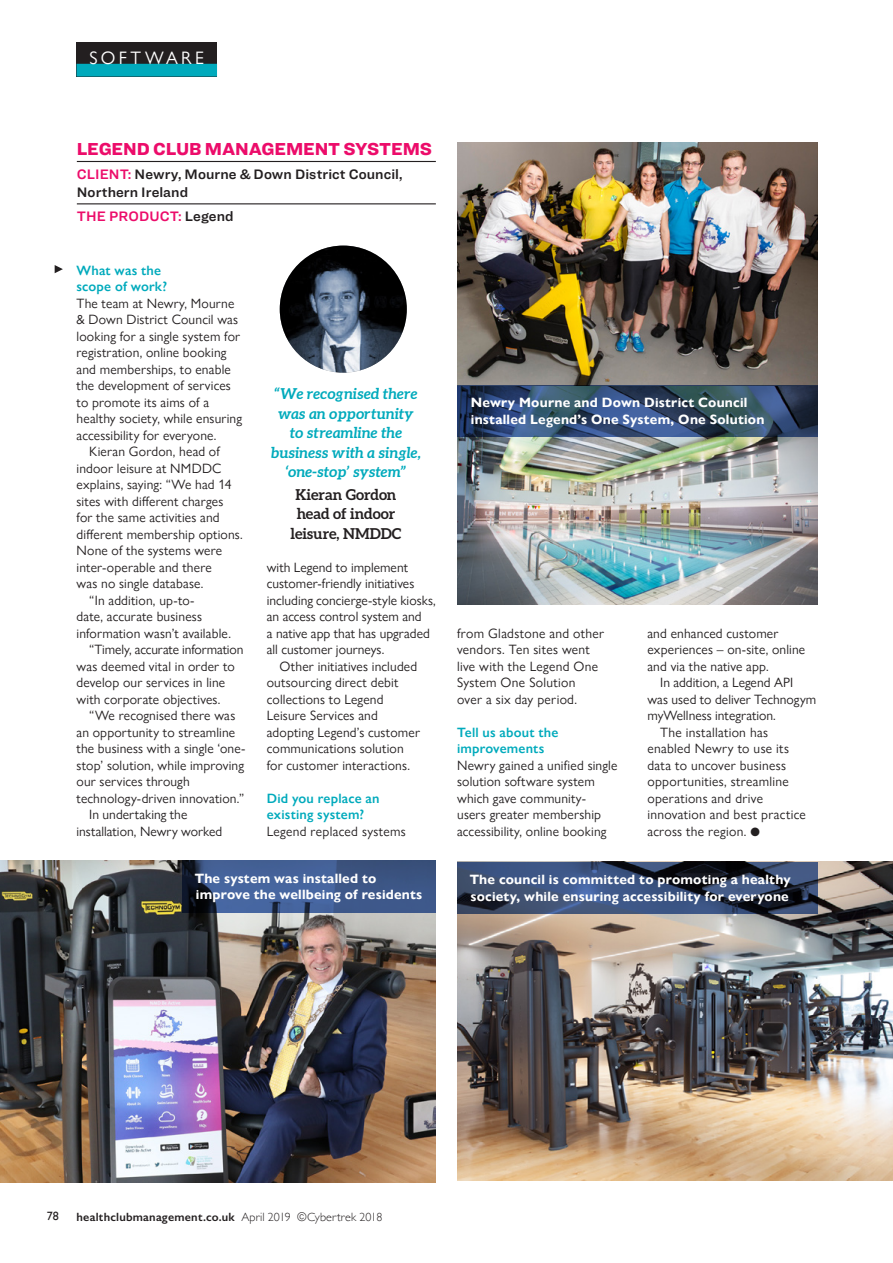
<style>
.page{position:relative;width:893px;height:1263px;background:#fff}
.page>*{position:absolute;margin:0;border:0;box-sizing:border-box;transform-origin:0 0}
.Soft_company{font:900 18px "Ringside";letter-spacing:-.01em;color:#ec0c6a}
.New_Slug{font:18px "Gill Sans Nova";letter-spacing:.19em;color:#fff}
.New_Blue_quote{font:italic 700 15px/19.5px "Aleo";color:#00aabc;text-align:center}
.New_Blue_quote-2{font:700 15px/19.5px "Aleo";letter-spacing:-.005em;color:#231f20;text-align:center}
.Soft_company-2{font:14.25px/18px "Ringside Regular Semi";letter-spacing:.005em;color:#231f20}
.Soft_company-3{font:14.25px "Ringside Regular Semi";letter-spacing:.01em;color:#ec0c6a}
.Soft_indent{font:13.5px/16.5px "Gill Sans Nova";letter-spacing:.01em;color:#231f20}
.t1{font:700 13.5px/16.5px "Gill Sans Nova";letter-spacing:.015em;color:#fff}
.Soft_question{font:600 13.5px/16.5px "Gill Sans Nova";letter-spacing:.015em;color:#00aabc}
.t2{font:600 12px "Gill Sans";letter-spacing:.02em;color:#231f20}
.Folio_Number{font:12px "Gill Sans";color:#231f20}
.s1{color:#ec0c6a}
.s2{color:#231f20}
.s3{font-weight:300}
</style>
<div class="page">
<img style="left:457px;top:143px;width:360px;height:461px">
<svg style="left:457px;top:385px;width:360px;height:52px;background:#30496a"></svg>
<hr style="left:77px;top:161px;width:359px;height:1px;background:#231f20">
<hr style="left:77px;top:203px;width:359px;height:1px;background:#231f20">
<div style="left:76px;top:43px;width:141px;height:34px;background:#231f20"></div>
<div style="left:76px;top:64px;width:141px;height:13px;background:#00aabc"></div>
<img style="left:0;top:860px;width:436px;height:322px">
<img style="left:457px;top:862px;width:436px;height:319px">
<svg style="left:55px;top:265px;width:8px;height:8px"></svg>
<svg style="left:457px;top:862px;width:360px;height:52px;background:#324364"></svg>
<img style="left:280px;top:246px;width:127px;height:127px;border-radius:64px">
<svg style="left:182px;top:860px;width:254px;height:52px;background:#3b5585"></svg>
<p class="New_Slug" style="left:89px;top:47px;width:116px">SOFTWARE</p>
<p class="Soft_company" style="left:77px;top:135px;width:357px">LEGEND CLUB MANAGEMENT SYSTEMS</p>
<p class="Soft_company-2" style="left:77px;top:165px;width:327px"><span class="s1">CLIENT:</span> Newry, Mourne &amp; Down District Council,<br>Northern Ireland</p>
<p class="Soft_company-3" style="left:77px;top:206px;width:158px">THE PRODUCT: <span class="s2">Legend</span></p>
<p class="Soft_question" style="left:77px;top:262px;width:92px">What was the scope of work?</p>
<p class="Soft_indent" style="left:77px;top:295px;width:167px">The team at Newry, Mourne &amp; Down District Council was looking for a single system for registration, online booking and memberships, to enable the development of services to promote its aims of a healthy society, while ensuring accessibility for everyone.</p>
<p class="Soft_indent" style="left:77px;top:443px;width:168px;text-indent:13px">Kieran Gordon, head of indoor leisure at NMDDC explains, saying: “We had 14 sites with different charges<br>for the same activities and different membership options.<br>None of the systems were inter-operable and there<br>was no single database.</p>
<p class="Soft_indent" style="left:77px;top:592px;width:156px;text-indent:13px">“In addition, up-to-<br>date, accurate business information wasn’t available.</p>
<p class="Soft_indent" style="left:77px;top:641px;width:168px;text-indent:13px">“Timely, accurate information was deemed vital in order to develop our services in line with corporate objectives.</p>
<p class="Soft_indent" style="left:77px;top:707px;width:171px;text-indent:13px">“We recognised there was an opportunity to streamline the business with a single ‘one&shy;stop’ solution, while improving our services through technology-driven innovation.”</p>
<p class="Soft_indent" style="left:77px;top:806px;width:147px;text-indent:13px">In undertaking the installation, Newry worked</p>
<p class="New_Blue_quote" style="left:271px;top:384px;width:151px">“We recognised there was an opportunity to streamline the business with a single, ‘one-stop’ system”</p>
<p class="New_Blue_quote-2" style="left:296px;top:484px;width:102px">Kieran Gordon</p>
<p class="New_Blue_quote-2" style="left:291px;top:504px;width:112px">head of indoor leisure, NMDDC</p>
<p class="Soft_indent" style="left:267px;top:559px;width:171px">with Legend to implement customer-friendly initiatives including concierge-style kiosks, an access control system and<br>a native app that has upgraded all customer journeys.</p>
<p class="Soft_indent" style="left:267px;top:658px;width:155px;text-indent:13px">Other initiatives included outsourcing direct debit collections to Legend<br>Leisure Services and adopting Legend’s customer communications solution for customer interactions.</p>
<p class="Soft_question" style="left:267px;top:790px;width:114px">Did you replace an existing system?</p>
<p class="Soft_indent" style="left:267px;top:823px;width:141px">Legend replaced systems</p>
<p class="t1" style="left:195px;top:870px;width:229px">The system was installed to improve the wellbeing of residents</p>
<p class="t1" style="left:471px;top:394px;width:295px">Newry Mourne and Down District Council installed Legend’s One System, One Solution</p>
<p class="Soft_indent" style="left:457px;top:625px;width:148px">from Gladstone and other vendors. Ten sites went live with the Legend One<br>System One Solution<br>over a six day period.</p>
<p class="Soft_question" style="left:457px;top:724px;width:103px">Tell us about the improvements</p>
<p class="Soft_indent" style="left:457px;top:757px;width:162px">Newry gained a unified single solution software system which gave community&shy;users greater membership accessibility, online booking</p>
<p class="Soft_indent" style="left:647px;top:625px;width:159px">and enhanced customer experiences – on-site, online and via the native app.</p>
<p class="Soft_indent" style="left:647px;top:674px;width:170px;text-indent:13px">In addition, a Legend API was used to deliver Technogym myWellness integration.</p>
<p class="Soft_indent" style="left:647px;top:724px;width:160px;text-indent:13px">The installation has enabled Newry to use its data to uncover business opportunities, streamline operations and drive innovation and best practice across the region. ●</p>
<p class="t1" style="left:470px;top:871px;width:322px">The council is committed to promoting a healthy society, while ensuring accessibility for everyone</p>
<p class="Folio_Number" style="left:47px;top:1209px;width:14px">78</p>
<p class="t2" style="left:77px;top:1209px;width:307px">healthclubmanagement.co.uk <span class="s3">April 2019 ©Cybertrek 2018</span></p>
</div>
